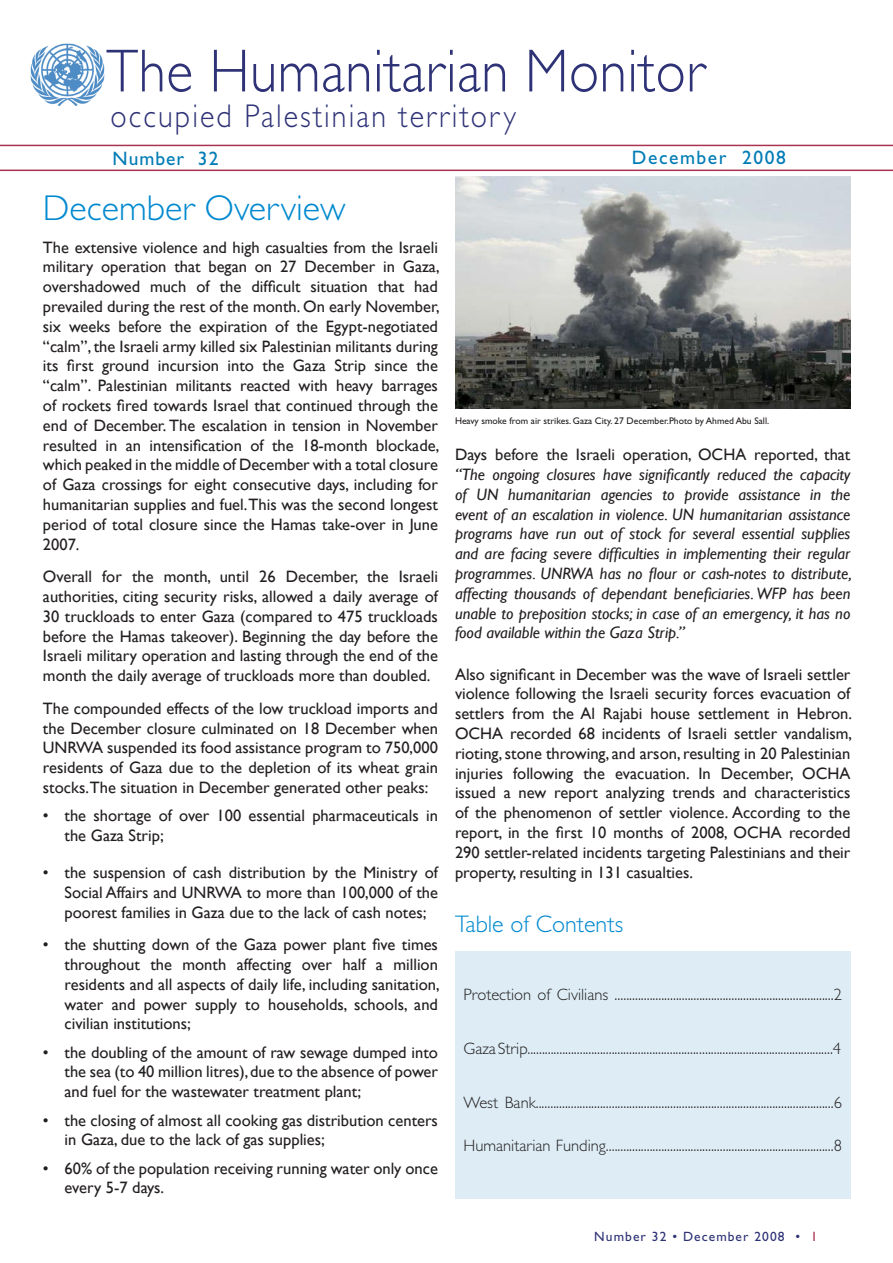
<style>
.page{position:relative;width:893px;height:1263px;background:#fff}
.page>*{position:absolute;margin:0;border:0;box-sizing:border-box;transform-origin:0 0}
.t1{font:300 61.05px "Gill Sans";letter-spacing:.01em;color:#2e3276;scale:.91 1}
.body{font:300 36px "Gill Sans";color:#0089cf}
.t2{font:300 33px "Gill Sans";letter-spacing:.07em;color:#2e3276;scale:.91 1}
.t3{font:300 24px "Gill Sans";color:#0089cf}
.t4{font:19.5px "Gill Sans";letter-spacing:.08em;color:#007cb6}
.t5{font:19.5px "Gill Sans";letter-spacing:.05em;color:#007cb6}
.body-2{font:16.5px/19.8px "Gill Sans";color:#231f20;text-align:justify}
.bullets_with_space{font:16.5px/19.8px "Gill Sans";color:#231f20}
.body-3{font:italic 16.5px/19.8px "Gill Sans";color:#231f20;text-align:justify}
.t6{font:300 16.5px "Gill Sans";color:#231f20}
.t7{font:13.5px "Gill Sans";letter-spacing:.08em;color:#2e3276}
.t8{font:9.6px "Gill Sans";color:#231f20}
.s1{font-style:normal}
.s2{color:#a9324f}
</style>
<div class="page">
<hr style="left:0;top:145px;width:893px;height:1px;background:#a9324f">
<hr style="left:0;top:170px;width:893px;height:1px;background:#a9324f">
<div style="left:455px;top:952px;width:395px;height:247px;background:#ddecf5"></div>
<img style="left:30px;top:43px;width:75px;height:63px">
<img style="left:455px;top:176px;width:395px;height:233px">
<p class="t1" style="left:106px;top:37px;width:659px">The Humanitarian Monitor</p>
<p class="t2" style="left:111px;top:97px;width:447px">occupied Palestinian territory</p>
<p class="t5" style="left:112px;top:147px;width:107px">Number 32</p>
<p class="t4" style="left:632px;top:146px;width:155px">December 2008</p>
<p class="body" style="left:43px;top:188px;width:304px">December Overview</p>
<p class="body-2" style="left:43px;top:237px;width:398px">The extensive violence and high casualties from the Israeli military operation that began on 27 December in Gaza, overshadowed much of the difficult situation that had prevailed during the rest of the month. On early November, six weeks before the expiration of the Egypt-negotiated “calm”, the Israeli army killed six Palestinian militants during its first ground incursion into the Gaza Strip since the “calm”. Palestinian militants reacted with heavy barrages of rockets fired towards Israel that continued through the end of December. The escalation in tension in November resulted in an intensification of the 18-month blockade, which peaked in the middle of December with a total closure of Gaza crossings for eight consecutive days, including for humanitarian supplies and fuel. This was the second longest period of total closure since the Hamas take-over in June 2007.</p>
<p class="body-2" style="left:43px;top:567px;width:396px">Overall for the month, until 26 December, the Israeli authorities, citing security risks, allowed a daily average of 30 truckloads to enter Gaza (compared to 475 truckloads before the Hamas takeover). Beginning the day before the Israeli military operation and lasting through the end of the month the daily average of truckloads more than doubled.</p>
<p class="body-2" style="left:43px;top:699px;width:397px">The compounded effects of the low truckload imports and the December closure culminated on 18 December when UNRWA suspended its food assistance program to 750,000 residents of Gaza due to the depletion of its wheat grain stocks.The situation in December generated other peaks:</p>
<p class="bullets_with_space" style="left:65px;top:806px;width:375px;text-indent:-22px">• the shortage of over 100 essential pharmaceuticals in the Gaza Strip;</p>
<p class="bullets_with_space" style="left:65px;top:863px;width:375px;text-align:justify;text-indent:-22px">• the suspension of cash distribution by the Ministry of Social Affairs and UNRWA to more than 100,000 of the poorest families in Gaza due to the lack of cash notes;</p>
<p class="bullets_with_space" style="left:65px;top:935px;width:377px;text-align:justify;text-indent:-22px">• the shutting down of the Gaza power plant five times throughout the month affecting over half a million residents and all aspects of daily life, including sanitation, water and power supply to households, schools, and civilian institutions;</p>
<p class="bullets_with_space" style="left:65px;top:1042px;width:375px;text-align:justify;text-indent:-22px">• the doubling of the amount of raw sewage dumped into the sea (to 40 million litres), due to the absence of power and fuel for the wastewater treatment plant;</p>
<p class="bullets_with_space" style="left:65px;top:1110px;width:375px;text-indent:-22px">• the closing of almost all cooking gas distribution centers in Gaza, due to the lack of gas supplies;</p>
<p class="bullets_with_space" style="left:65px;top:1158px;width:375px;text-indent:-22px">• 60% of the population receiving running water only once every 5-7 days.</p>
<p class="t8" style="left:455px;top:415px;width:316px">Heavy smoke from air strikes. Gaza City. 27 December.Photo by Ahmed Abu Sall.</p>
<p class="body-3" style="left:455px;top:445px;width:399px"><span class="s1">Days before the Israeli operation, OCHA reported, that </span>“The ongoing closures have significantly reduced the capacity of UN humanitarian agencies to provide assistance in the event of an escalation in violence. UN humanitarian assistance programs have run out of stock for several essential supplies and are facing severe difficulties in implementing their regular programmes. UNRWA has no flour or cash-notes to distribute, affecting thousands of dependant beneficiaries. WFP has been unable to preposition stocks; in case of an emergency, it has no food available within the Gaza Strip.”</p>
<p class="body-2" style="left:455px;top:664px;width:399px">Also significant in December was the wave of Israeli settler violence following the Israeli security forces evacuation of settlers from the Al Rajabi house settlement in Hebron.<br>OCHA recorded 68 incidents of Israeli settler vandalism, rioting, stone throwing, and arson, resulting in 20 Palestinian injuries following the evacuation. In December, OCHA issued a new report analyzing trends and characteristics of the phenomenon of settler violence. According to the report, in the first 10 months of 2008, OCHA recorded 290 settler-related incidents targeting Palestinians and their property, resulting in 131 casualties.</p>
<p class="t3" style="left:455px;top:910px;width:170px">Table of Contents</p>
<p class="t6" style="left:463px;top:985px;width:380px">Protection of Civilians ...........................................................................2</p>
<p class="t6" style="left:463px;top:1039px;width:379px">Gaza Strip.........................................................................................................4</p>
<p class="t6" style="left:463px;top:1093px;width:380px">West Bank......................................................................................................6</p>
<p class="t6" style="left:463px;top:1136px;width:380px">Humanitarian Funding..............................................................................8</p>
<p class="t7" style="left:594px;top:1229px;width:225px">Number 32 • December 2008 • <span class="s2">1</span></p>
</div>
